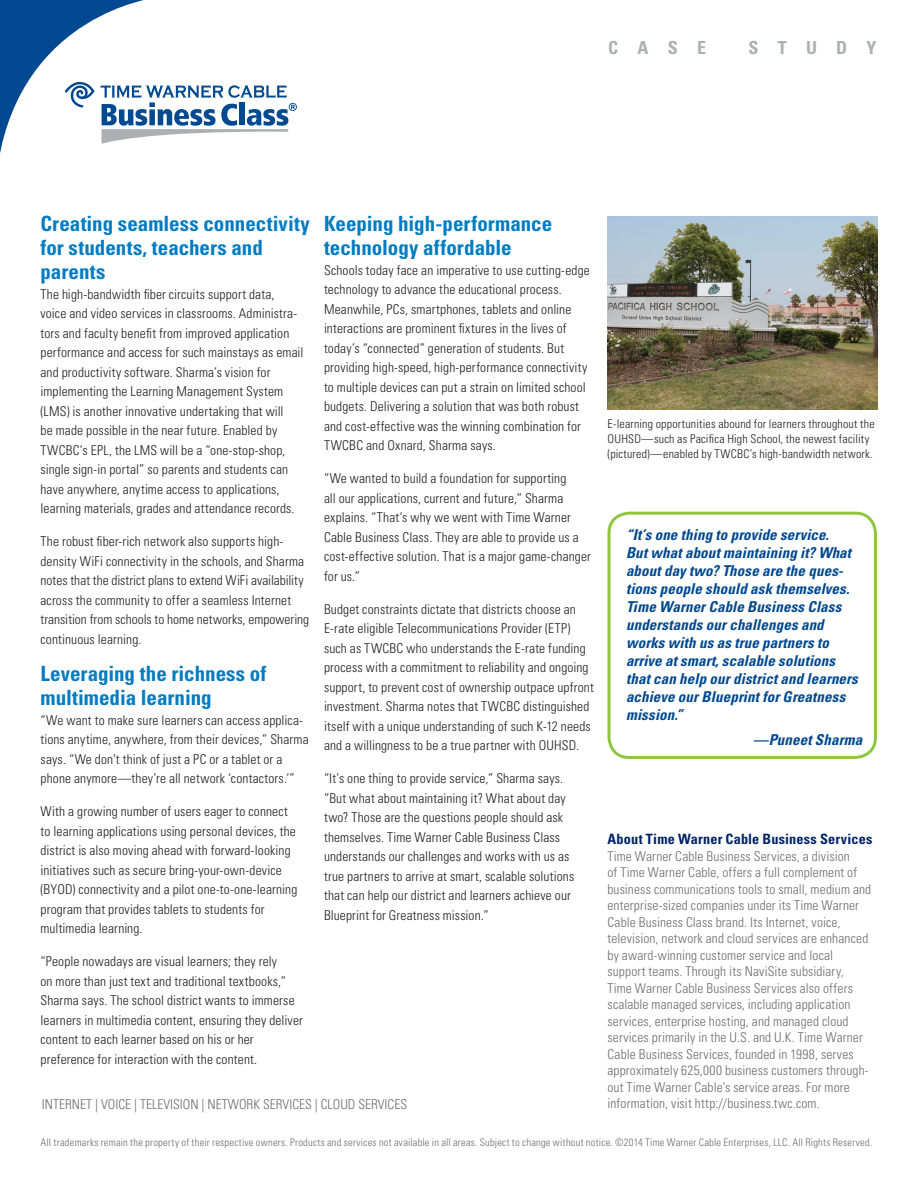
<style>
.page{position:relative;width:918px;height:1188px;background:#fff}
.page>*{position:absolute;margin:0;border:0;box-sizing:border-box;transform-origin:0 0}
.Subheads{font:700 condensed 21px/24px "Univers LT Std";color:#007cc2}
.Eyebrow_Text{font:700 condensed 18px "Univers LT Std";letter-spacing:1.07em;color:#adafb3}
.Quotation_Text{font:italic 700 condensed 15px/18px "Univers LT Std";letter-spacing:.01em;color:#014990}
.Attribution_Text{font:italic 700 condensed 15px "Univers LT Std";letter-spacing:.01em;color:#014990}
.Boilerplate_Head{font:700 condensed 14.25px "Univers LT Std";letter-spacing:.01em;color:#002369}
.Text{font:300 condensed 13.5px/19.5px "Univers LT Std";letter-spacing:.01em;color:#231f20}
.Boilerplate_Text{font:300 condensed 13.5px/16.5px "Univers LT Std";letter-spacing:.01em;color:#6c6d70}
.Photo_Caption{font:300 condensed 12px/15px "Univers LT Std";letter-spacing:.015em;color:#231f20}
.Boilerplate_Text-2{font:300 condensed 10.5px "Univers LT Std";letter-spacing:.02em;color:#6c6d70}
</style>
<div class="page">
<img style="left:608px;top:216px;width:270px;height:194px">
<svg style="left:213px;top:85px;width:84px;height:48px"></svg>
<svg style="left:0;top:0;width:213px;height:153px"></svg>
<div style="left:608px;top:512px;width:269px;height:247px;border:3px solid #8fc63e;border-radius:20px"></div>
<p class="Eyebrow_Text" style="left:608px;top:37px;width:99px">CASE</p>
<p class="Eyebrow_Text" style="left:749px;top:37px;width:130px">STUDY</p>
<p class="Subheads" style="left:40px;top:212px;width:271px">Creating seamless connectivity for students, teachers and parents</p>
<p class="Text" style="left:40px;top:284px;width:264px">The high-bandwidth fiber circuits support data, voice and video services in classrooms. Administra&shy;tors and faculty benefit from improved application performance and access for such mainstays as email and productivity software. Sharma’s vision for implementing the Learning Management System (LMS) is another innovative undertaking that will<br>be made possible in the near future. Enabled by TWCBC’s EPL, the LMS will be a “one-stop-shop, single sign-in portal” so parents and students can have anywhere, anytime access to applications, learning materials, grades and attendance records.</p>
<p class="Text" style="left:40px;top:532px;width:270px">The robust fiber-rich network also supports high&shy;density WiFi connectivity in the schools, and Sharma notes that the district plans to extend WiFi availability across the community to offer a seamless Internet transition from schools to home networks, empowering continuous learning.</p>
<p class="Subheads" style="left:40px;top:662px;width:227px">Leveraging the richness of multimedia learning</p>
<p class="Text" style="left:40px;top:710px;width:270px">“We want to make sure learners can access applica&shy;tions anytime, anywhere, from their devices,” Sharma says. “We don’t think of just a PC or a tablet or a phone anymore—they’re all network ‘contactors.’”</p>
<p class="Text" style="left:40px;top:802px;width:258px">With a growing number of users eager to connect to learning applications using personal devices, the district is also moving ahead with forward-looking initiatives such as secure bring-your-own-device (BYOD) connectivity and a pilot one-to-one-learning program that provides tablets to students for multimedia learning.</p>
<p class="Text" style="left:40px;top:952px;width:264px">“People nowadays are visual learners; they rely<br>on more than just text and traditional textbooks,” Sharma says. The school district wants to immerse learners in multimedia content, ensuring they deliver content to each learner based on his or her preference for interaction with the content.</p>
<p class="Subheads" style="left:324px;top:212px;width:230px">Keeping high-performance technology affordable</p>
<p class="Text" style="left:324px;top:260px;width:267px">Schools today face an imperative to use cutting-edge technology to advance the educational process.<br>Meanwhile, PCs, smartphones, tablets and online interactions are prominent fixtures in the lives of today’s “connected” generation of students. But providing high-speed, high-performance connectivity to multiple devices can put a strain on limited school budgets. Delivering a solution that was both robust and cost-effective was the winning combination for TWCBC and Oxnard, Sharma says.</p>
<p class="Text" style="left:324px;top:469px;width:268px">“We wanted to build a foundation for supporting<br>all our applications, current and future,” Sharma explains. “That’s why we went with Time Warner Cable Business Class. They are able to provide us a cost-effective solution. That is a major game-changer for us.”</p>
<p class="Text" style="left:324px;top:599px;width:271px">Budget constraints dictate that districts choose an E-rate eligible Telecommunications Provider (ETP) such as TWCBC who understands the E-rate funding process with a commitment to reliability and ongoing support, to prevent cost of ownership outpace upfront investment. Sharma notes that TWCBC distinguished itself with a unique understanding of such K-12 needs and a willingness to be a true partner with OUHSD.</p>
<p class="Text" style="left:324px;top:769px;width:252px">“It’s one thing to provide service,” Sharma says. “But what about maintaining it? What about day two? Those are the questions people should ask themselves. Time Warner Cable Business Class understands our challenges and works with us as true partners to arrive at smart, scalable solutions that can help our district and learners achieve our Blueprint for Greatness mission.”</p>
<p class="Photo_Caption" style="left:608px;top:416px;width:269px">E-learning opportunities abound for learners throughout the<br>OUHSD—such as Pacifica High School, the newest facility (pictured)—enabled by TWCBC’s high-bandwidth network.</p>
<p class="Quotation_Text" style="left:626px;top:526px;width:233px">“It’s one thing to provide service.<br>But what about maintaining it? What about day two? Those are the ques&shy;tions people should ask themselves.<br>Time Warner Cable Business Class understands our challenges and works with us as true partners to arrive at smart, scalable solutions that can help our district and learners achieve our Blueprint for Greatness mission.”</p>
<p class="Attribution_Text" style="left:753px;top:730px;width:111px">—Puneet Sharma</p>
<p class="Boilerplate_Head" style="left:608px;top:830px;width:266px">About Time Warner Cable Business Services</p>
<p class="Boilerplate_Text" style="left:608px;top:848px;width:265px">Time Warner Cable Business Services, a division<br>of Time Warner Cable, offers a full complement of business communications tools to small, medium and enterprise-sized companies under its Time Warner Cable Business Class brand. Its Internet, voice, television, network and cloud services are enhanced by award-winning customer service and local support teams. Through its NaviSite subsidiary, Time Warner Cable Business Services also offers scalable managed services, including application services, enterprise hosting, and managed cloud services primarily in the U.S. and U.K. Time Warner Cable Business Services, founded in 1998, serves approximately 625,000 business customers through&shy;out Time Warner Cable’s service areas. For more</p>
<p class="Boilerplate_Text" style="left:42px;top:1096px;width:367px">INTERNET | VOICE | TELEVISION | NETWORK SERVICES | CLOUD SERVICES</p>
<p class="Boilerplate_Text" style="left:608px;top:1095px;width:214px">information, visit http://business.twc.com.</p>
<p class="Boilerplate_Text-2" style="left:40px;top:1136px;width:833px">All trademarks remain the property of their respective owners. Products and services not available in all areas. Subject to change without notice. ©2014 Time Warner Cable Enterprises, LLC. All Rights Reserved.</p>
</div>
